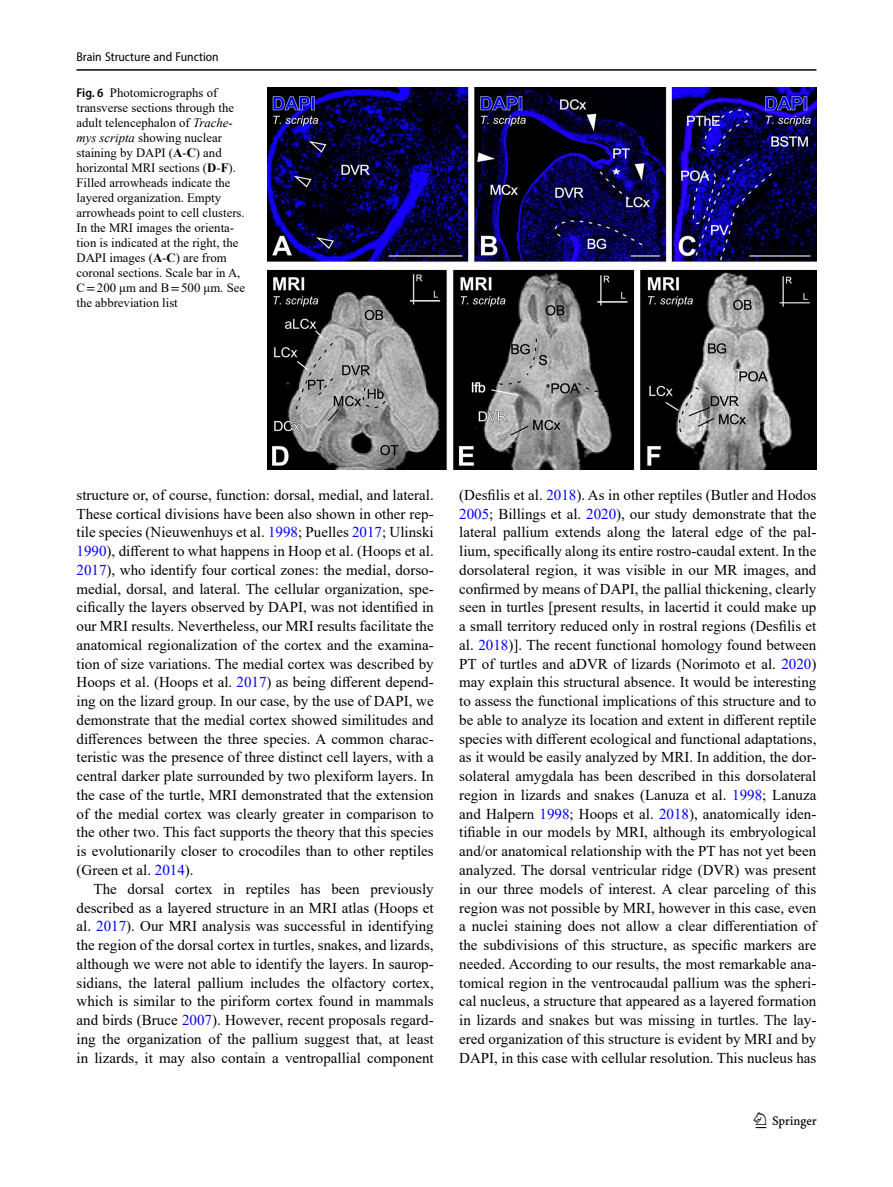
<style>
.page{position:relative;width:893px;height:1187px;background:#fff}
.page>*{position:absolute;margin:0;border:0;box-sizing:border-box;transform-origin:0 0}
.t1{font:22.5px "Springnew";color:#000}
.Body_Text_Indent{font:15px/18.8px "Times New Roman";color:#000;text-align:justify}
.Figure_Caption_Side{font:12.75px/15px "Times New Roman";color:#000}
.t2{font:semi-condensed 12.75px "Myriad Pro";color:#000}
.s1{font-family:"Myriad Pro";font-weight:600;font-stretch:semi-condensed}
.s2{font-style:italic}
.s3{font-weight:700}
.s4{font-family:"STIX"}
.s5{color:#00f}
</style>
<div class="page">
<hr style="left:77px;top:69px;width:739px;height:2px;background:#000">
<img style="left:268px;top:87px;width:548px;height:383px">
<p class="t2" style="left:77px;top:49px;width:144px">Brain Structure and Function</p>
<p class="Figure_Caption_Side" style="left:77px;top:84px;width:170px"><span class="s1">Fig. 6</span> Photomicrographs of transverse sections through the adult telencephalon of <span class="s2">Trache&shy;mys scripta</span> showing nuclear staining by DAPI (<span class="s3">A</span>-<span class="s3">C</span>) and horizontal MRI sections (<span class="s3">D</span>-<span class="s3">F</span>).<br>Filled arrowheads indicate the layered organization. Empty arrowheads point to cell clusters.<br>In the MRI images the orienta&shy;tion is indicated at the right, the<br>DAPI images (<span class="s3">A</span>-<span class="s3">C</span>) are from coronal sections. Scale bar in A,<br>C<span class="s4">=</span>200 μm and B<span class="s4">=</span>500 μm. See the abbreviation list</p>
<p class="Body_Text_Indent" style="left:77px;top:485px;width:359px">structure or, of course, function: dorsal, medial, and lateral.<br>These cortical divisions have been also shown in other rep&shy;tile species (Nieuwenhuys et al. <span class="s5">1998</span>; Puelles <span class="s5">2017</span>; Ulinski <span class="s5">1990</span>), different to what happens in Hoop et al. (Hoops et al.<br><span class="s5">2017</span>), who identify four cortical zones: the medial, dorso&shy;medial, dorsal, and lateral. The cellular organization, spe&shy;cifically the layers observed by DAPI, was not identified in our MRI results. Nevertheless, our MRI results facilitate the anatomical regionalization of the cortex and the examina&shy;tion of size variations. The medial cortex was described by Hoops et al. (Hoops et al. <span class="s5">2017</span>) as being different depend&shy;ing on the lizard group. In our case, by the use of DAPI, we demonstrate that the medial cortex showed similitudes and differences between the three species. A common charac&shy;teristic was the presence of three distinct cell layers, with a central darker plate surrounded by two plexiform layers. In the case of the turtle, MRI demonstrated that the extension of the medial cortex was clearly greater in comparison to the other two. This fact supports the theory that this species is evolutionarily closer to crocodiles than to other reptiles (Green et al. <span class="s5">2014</span>).</p>
<p class="Body_Text_Indent" style="left:77px;top:878px;width:359px;text-indent:17px">The dorsal cortex in reptiles has been previously described as a layered structure in an MRI atlas (Hoops et al. <span class="s5">2017</span>). Our MRI analysis was successful in identifying the region of the dorsal cortex in turtles, snakes, and lizards, although we were not able to identify the layers. In saurop&shy;sidians, the lateral pallium includes the olfactory cortex, which is similar to the piriform cortex found in mammals and birds (Bruce <span class="s5">2007</span>). However, recent proposals regard&shy;ing the organization of the pallium suggest that, at least in lizards, it may also contain a ventropallial component</p>
<p class="Body_Text_Indent" style="left:459px;top:485px;width:359px">(Desfilis et al. <span class="s5">2018</span>). As in other reptiles (Butler and Hodos <span class="s5">2005</span>; Billings et al. <span class="s5">2020</span>), our study demonstrate that the lateral pallium extends along the lateral edge of the pal&shy;lium, specifically along its entire rostro-caudal extent. In the dorsolateral region, it was visible in our MR images, and confirmed by means of DAPI, the pallial thickening, clearly seen in turtles [present results, in lacertid it could make up a small territory reduced only in rostral regions (Desfilis et al. <span class="s5">2018</span>)]. The recent functional homology found between PT of turtles and aDVR of lizards (Norimoto et al. <span class="s5">2020</span>) may explain this structural absence. It would be interesting to assess the functional implications of this structure and to be able to analyze its location and extent in different reptile species with different ecological and functional adaptations, as it would be easily analyzed by MRI. In addition, the dor&shy;solateral amygdala has been described in this dorsolateral region in lizards and snakes (Lanuza et al. <span class="s5">1998</span>; Lanuza and Halpern <span class="s5">1998</span>; Hoops et al. <span class="s5">2018</span>), anatomically iden&shy;tifiable in our models by MRI, although its embryological and/or anatomical relationship with the PT has not yet been analyzed. The dorsal ventricular ridge (DVR) was present in our three models of interest. A clear parceling of this region was not possible by MRI, however in this case, even a nuclei staining does not allow a clear differentiation of the subdivisions of this structure, as specific markers are needed. According to our results, the most remarkable ana&shy;tomical region in the ventrocaudal pallium was the spheri&shy;cal nucleus, a structure that appeared as a layered formation in lizards and snakes but was missing in turtles. The lay&shy;ered organization of this structure is evident by MRI and by DAPI, in this case with cellular resolution. This nucleus has</p>
<h1 class="t1" style="left:756px;top:1107px;width:63px">1 3</h1>
</div>
